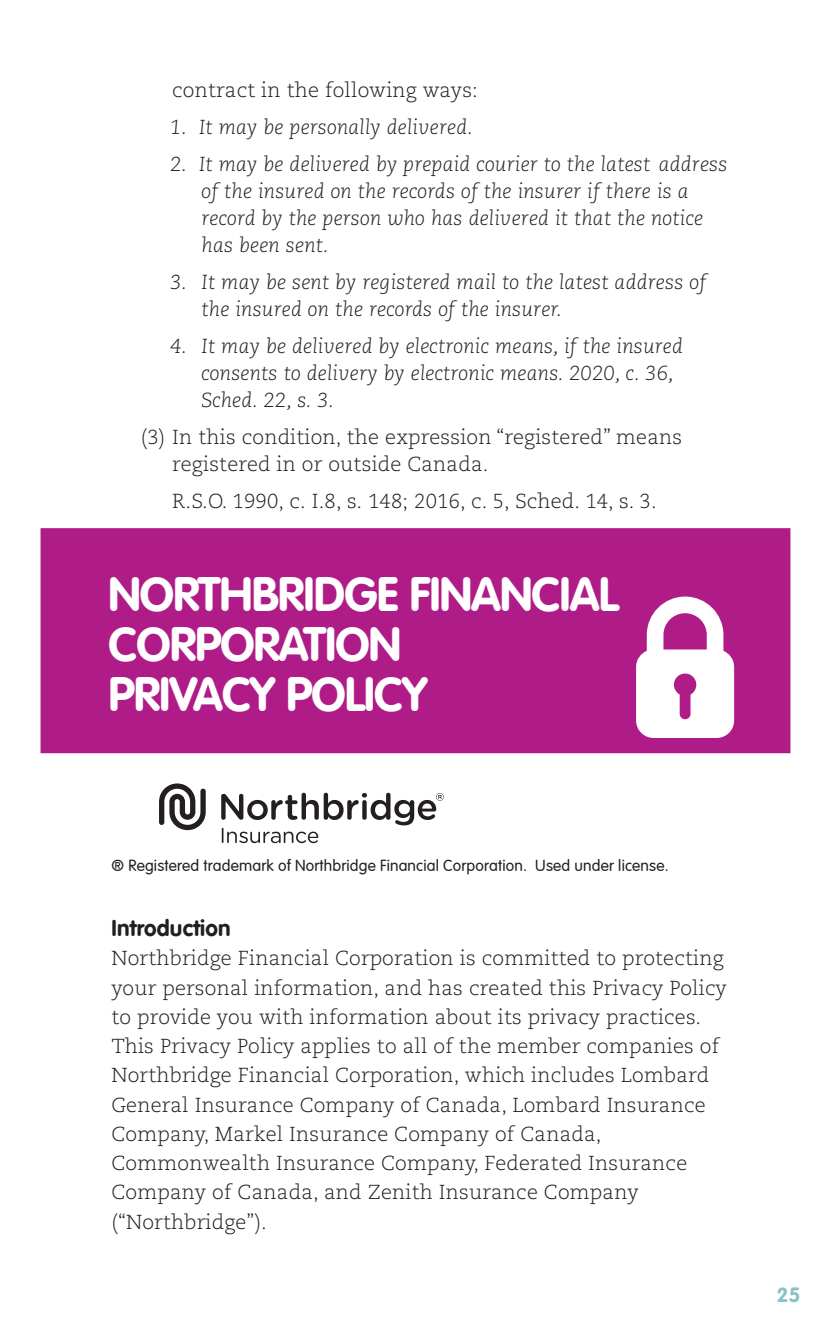
<style>
.page{position:relative;width:831px;height:1337px;background:#fff}
.page>*{position:absolute;margin:0;border:0;box-sizing:border-box;transform-origin:0 0}
.t1{font:700 47.25px/49.5px "VAG Rounded LT Com";letter-spacing:-.02em;color:#fff}
.t2{font:700 22.5px "VAG Rounded LT Com";letter-spacing:.01em;color:#231f20}
.t3{font:300 20.25px/29.2px "Caecilia LT Std";letter-spacing:.01em;color:#231f20}
.t4{font:italic 300 20.25px/27px "Caecilia LT Std";letter-spacing:.01em;color:#231f20}
.t5{font:700 20.25px "VAG Rounded LT Com";color:#8ac0c6}
.t6{font:300 15.75px "VAG Rounded LT Com";letter-spacing:.01em;color:#231f20}
</style>
<div class="page">
<div style="left:40px;top:528px;width:750px;height:225px;background:#b01c87"></div>
<svg style="left:636px;top:596px;width:97px;height:142px"></svg>
<svg style="left:159px;top:783px;width:47px;height:47px"></svg>
<svg style="left:221px;top:792px;width:222px;height:51px"></svg>
<p class="t3" style="left:172px;top:75px;width:307px">contract in the following ways:</p>
<p class="t4" style="left:170px;top:114px;width:304px">1. It may be personally delivered.</p>
<p class="t4" style="left:201px;top:151px;width:527px;text-indent:-31px">2. It may be delivered by prepaid courier to the latest address of the insured on the records of the insurer if there is a record by the person who has delivered it that the notice has been sent.</p>
<p class="t4" style="left:201px;top:269px;width:506px;text-indent:-32px">3. It may be sent by registered mail to the latest address of the insured on the records of the insurer.</p>
<p class="t4" style="left:201px;top:333px;width:483px;text-indent:-32px">4. It may be delivered by electronic means, if the insured consents to delivery by electronic means. 2020, c. 36,<br>Sched. 22, s. 3.</p>
<p class="t3" style="left:172px;top:424px;width:511px;line-height:27px;text-indent:-31px">(3) In this condition, the expression “registered” means registered in or outside Canada.</p>
<p class="t3" style="left:172px;top:487px;width:486px">R.S.O. 1990, c. I.8, s. 148; 2016, c. 5, Sched. 14, s. 3.</p>
<h1 class="t1" style="left:108px;top:571px;width:511px">NORTHBRIDGE FINANCIAL<br>CORPORATION<br>PRIVACY POLICY</h1>
<p class="t6" style="left:111px;top:856px;width:558px">® Registered trademark of Northbridge Financial Corporation. Used under license.</p>
<h2 class="t2" style="left:111px;top:914px;width:121px">Introduction</h2>
<p class="t3" style="left:111px;top:944px;width:616px">Northbridge Financial Corporation is committed to protecting your personal information, and has created this Privacy Policy to provide you with information about its privacy practices.<br>This Privacy Policy applies to all of the member companies of Northbridge Financial Corporation, which includes Lombard General Insurance Company of Canada, Lombard Insurance Company, Markel Insurance Company of Canada, Commonwealth Insurance Company, Federated Insurance Company of Canada, and Zenith Insurance Company (“Northbridge”).</p>
<p class="t5" style="left:776px;top:1282px;width:25px">25</p>
</div>
